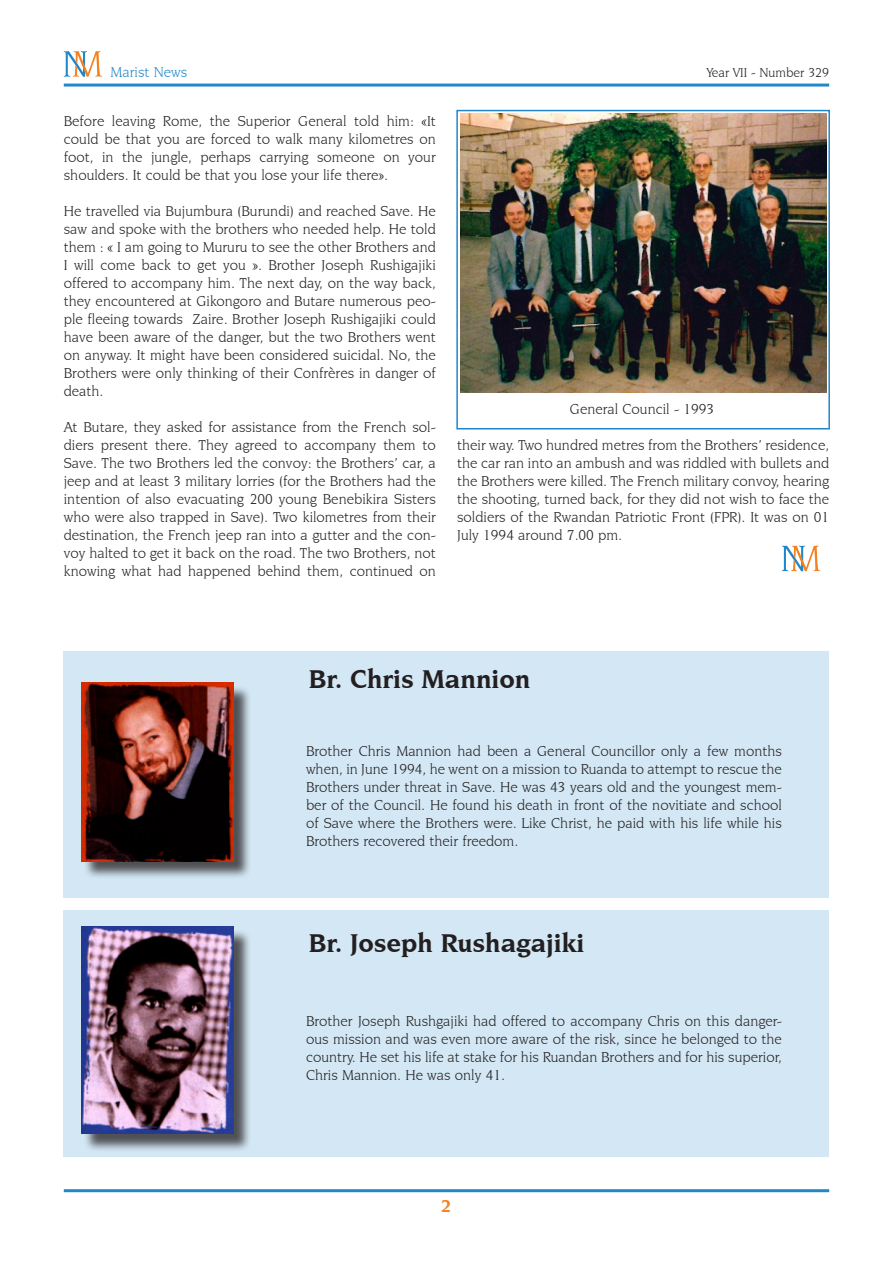
<style>
.page{position:relative;width:893px;height:1263px;background:#fff}
.page>*{position:absolute;margin:0;border:0;box-sizing:border-box;transform-origin:0 0}
.Sottotitolo{font:700 27px "Novarese IT Cby BT";color:#231f20}
.Normale{font:700 18px "Novarese IT Cby BT";color:#f58220}
.paragrafoSemDopo{font:15px/18px "Novarese IT Cby BT";color:#231f20;text-align:justify}
.paragrafo4{font:15px/18px "Novarese IT Cby BT";color:#231f20;text-align:justify}
.Normale-2{font:15px "Novarese IT Cby BT";color:#2088c9}
.Normale-3{font:13.5px "Novarese IT Cby BT";color:#231f20}
</style>
<div class="page">
<hr style="left:64px;top:84px;width:765px;height:3px;background:#2088c9">
<hr style="left:64px;top:1189px;width:765px;height:3px;background:#2088c9">
<svg style="left:64px;top:51px;width:38px;height:26px"></svg>
<svg style="left:782px;top:546px;width:38px;height:25px"></svg>
<div style="left:64px;top:651px;width:765px;height:246px;background:#d3e7f4"></div>
<div style="left:84px;top:685px;width:168px;height:195px;background:#231f20;opacity:.75"></div>
<img style="left:81px;top:682px;width:152px;height:179px">
<img style="left:460px;top:114px;width:366px;height:278px">
<div style="left:456px;top:110px;width:374px;height:319px;border:2px solid #2088c9"></div>
<div style="left:64px;top:910px;width:765px;height:246px;background:#d3e7f4"></div>
<div style="left:84px;top:929px;width:168px;height:223px;background:#231f20;opacity:.75"></div>
<img style="left:81px;top:926px;width:152px;height:207px">
<p class="Normale-2" style="left:111px;top:63px;width:78px">Marist News</p>
<p class="Normale-3" style="left:707px;top:64px;width:124px">Year VII - Number 329</p>
<p class="paragrafoSemDopo" style="left:64px;top:112px;width:374px">Before leaving Rome, the Superior General told him: «It could be that you are forced to walk many kilometres on foot, in the jungle, perhaps carrying someone on your shoulders. It could be that you lose your life there».</p>
<p class="paragrafoSemDopo" style="left:64px;top:202px;width:374px">He travelled via Bujumbura (Burundi) and reached Save. He saw and spoke with the brothers who needed help. He told them : « I am going to Mururu to see the other Brothers and I will come back to get you ». Brother Joseph Rushigajiki offered to accompany him. The next day, on the way back, they encountered at Gikongoro and Butare numerous peo&shy;ple fleeing towards Zaire. Brother Joseph Rushigajiki could have been aware of the danger, but the two Brothers went on anyway. It might have been considered suicidal. No, the Brothers were only thinking of their Confrères in danger of death.</p>
<p class="paragrafoSemDopo" style="left:64px;top:418px;width:374px">At Butare, they asked for assistance from the French sol&shy;diers present there. They agreed to accompany them to Save. The two Brothers led the convoy: the Brothers’ car, a jeep and at least 3 military lorries (for the Brothers had the intention of also evacuating 200 young Benebikira Sisters who were also trapped in Save). Two kilometres from their destination, the French jeep ran into a gutter and the con&shy;voy halted to get it back on the road. The two Brothers, not knowing what had happened behind them, continued on</p>
<p class="paragrafo4" style="left:570px;top:400px;width:146px">General Council - 1993</p>
<p class="paragrafoSemDopo" style="left:457px;top:436px;width:374px">their way. Two hundred metres from the Brothers’ residence, the car ran into an ambush and was riddled with bullets and the Brothers were killed. The French military convoy, hearing the shooting, turned back, for they did not wish to face the soldiers of the Rwandan Patriotic Front (FPR). It was on 01<br>July 1994 around 7.00 pm.</p>
<p class="Sottotitolo" style="left:309px;top:663px;width:223px">Br. Chris Mannion</p>
<p class="paragrafo4" style="left:306px;top:742px;width:477px">Brother Chris Mannion had been a General Councillor only a few months when, in June 1994, he went on a mission to Ruanda to attempt to rescue the Brothers under threat in Save. He was 43 years old and the youngest mem&shy;ber of the Council. He found his death in front of the novitiate and school of Save where the Brothers were. Like Christ, he paid with his life while his Brothers recovered their freedom.</p>
<p class="Sottotitolo" style="left:309px;top:926px;width:277px">Br. Joseph Rushagajiki</p>
<p class="paragrafo4" style="left:306px;top:1012px;width:477px">Brother Joseph Rushgajiki had offered to accompany Chris on this danger&shy;ous mission and was even more aware of the risk, since he belonged to the country. He set his life at stake for his Ruandan Brothers and for his superior, Chris Mannion. He was only 41.</p>
<p class="Normale" style="left:441px;top:1195px;width:12px">2</p>
</div>
